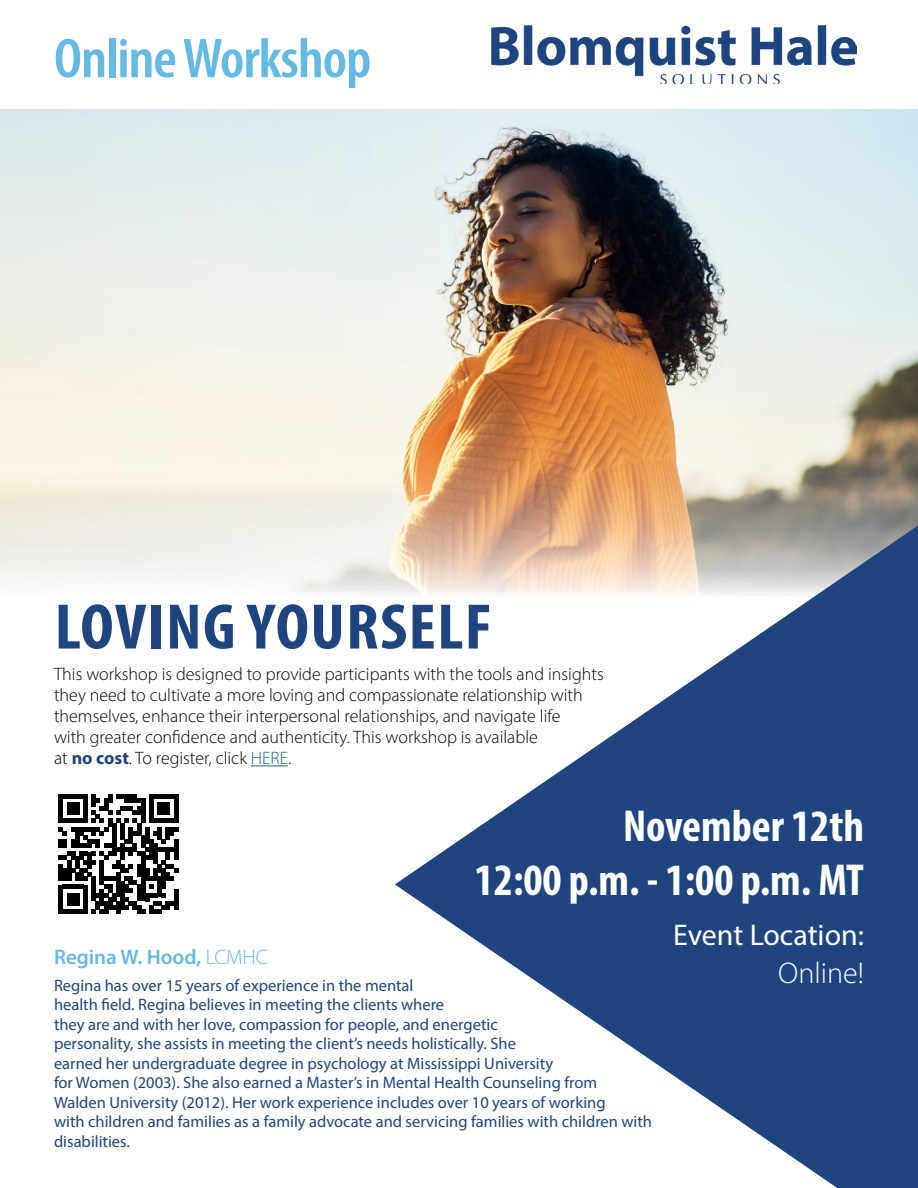
<style>
.page{position:relative;width:918px;height:1188px;background:#fff}
.page>*{position:absolute;margin:0;border:0;box-sizing:border-box;transform-origin:0 0}
.t1{font:700 condensed 64.8px "Myriad Pro";letter-spacing:.02em;color:#20447f;scale:1.06 1}
.t2{font:600 condensed 56.4px "Myriad Pro";letter-spacing:-.02em;color:#63bae3;scale:1.06 1}
.t3{font:700 condensed 45px/54px "Myriad Pro";color:#fff;text-align:right}
.t4{font:30px "Myriad Pro";color:#fff}
.t5{font:300 30px "Myriad Pro";color:#fff}
.t6{font:600 21px "Myriad Pro";color:#63bae3}
.t7{font:300 18px/21px "Myriad Pro";color:#000}
.t8{font:16.5px/19.5px "Myriad Pro";color:#20447f}
.s1{font-weight:700;color:#20447f}
.s2{color:#215e9e}
.s3{font-weight:300}
</style>
<div class="page">
<svg style="left:59px;top:794px;width:119px;height:120px"></svg>
<hr style="left:174px;top:889px;width:4px;height:20px;background:#000">
<img style="left:0;top:110px;width:918px;height:484px">
<hr style="left:251px;top:765px;width:37px;height:1px;background:#215e9e">
<img style="left:491px;top:26px;width:366px;height:58px">
<svg style="left:395px;top:525px;width:523px;height:663px;fill:#20447f"></svg>
<h2 class="t2" style="left:54px;top:24px;width:301px">Online Workshop</h2>
<h1 class="t1" style="left:55px;top:586px;width:414px">LOVING YOURSELF</h1>
<p class="t7" style="left:54px;top:663px;width:551px">This workshop is designed to provide participants with the tools and insights they need to cultivate a more loving and compassionate relationship with themselves, enhance their interpersonal relationships, and navigate life<br>with greater confidence and authenticity. This workshop is available<br>at <span class="s1">no cost</span>. To register, click <span class="s2">HERE</span>.</p>
<h3 class="t3" style="left:475px;top:798px;width:391px">November 12th<br>12:00 p.m. - 1:00 p.m. MT</h3>
<h3 class="t4" style="left:673px;top:917px;width:192px">Event Location:</h3>
<h3 class="t5" style="left:778px;top:955px;width:87px">Online!</h3>
<p class="t6" style="left:54px;top:943px;width:215px">Regina W. Hood, <span class="s3">LCMHC</span></p>
<p class="t8" style="left:54px;top:975px;width:600px">Regina has over 15 years of experience in the mental<br>health field. Regina believes in meeting the clients where<br>they are and with her love, compassion for people, and energetic<br>personality, she assists in meeting the client’s needs holistically. She<br>earned her undergraduate degree in psychology at Mississippi University<br>for Women (2003). She also earned a Master’s in Mental Health Counseling from Walden University (2012). Her work experience includes over 10 years of working<br>with children and families as a family advocate and servicing families with children with disabilities.</p>
</div>
